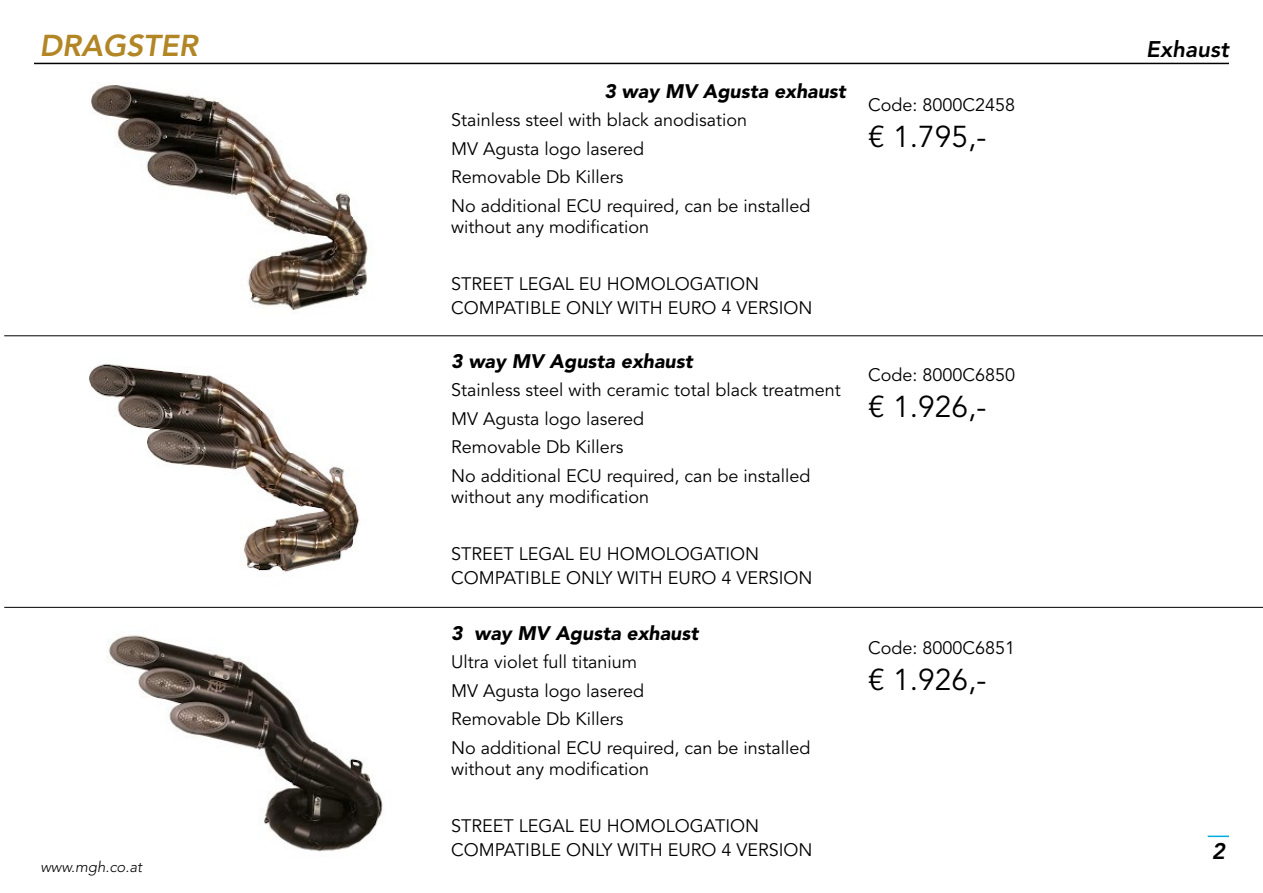
<style>
.page{position:relative;width:1263px;height:893px;background:#fff}
.page>*{position:absolute;margin:0;border:0;box-sizing:border-box;transform-origin:0 0}
.t1{font:30px "Avenir LT Std";color:#000}
.t2{font:italic 800 30px "Avenir LT Std";color:#b28525}
.t3{font:italic 800 22.5px "Avenir LT Std";color:#000}
.t4{font:italic 900 19.5px "Avenir LT Std";color:#000}
.t5{font:18px/28.5px "Avenir LT Std";color:#000}
.t6{font:italic 300 15px "Avenir LT Std";color:#000}
</style>
<div class="page">
<hr style="left:34px;top:63px;width:1195px;height:1px;background:#000">
<svg style="left:1208px;top:836px;width:21px;height:1px"></svg>
<hr style="left:4px;top:607px;width:1259px;height:1px;background:#000">
<hr style="left:4px;top:336px;width:1259px;height:1px;background:#000">
<img style="left:91px;top:85px;width:277px;height:228px">
<img style="left:89px;top:364px;width:271px;height:209px">
<img style="left:107px;top:635px;width:276px;height:217px">
<h1 class="t2" style="left:39px;top:28px;width:160px">DRAGSTER</h1>
<p class="t6" style="left:40px;top:858px;width:103px">www.mgh.co.at</p>
<p class="t4" style="left:604px;top:79px;width:243px">3 way MV Agusta exhaust</p>
<p class="t5" style="left:451px;top:106px;width:361px">Stainless steel with black anodisation<br>MV Agusta logo lasered<br>Removable Db Killers<br>No additional ECU required, can be installed</p>
<p class="t5" style="left:451px;top:213px;width:199px">without any modification</p>
<p class="t5" style="left:451px;top:272px;width:363px;line-height:24px">STREET LEGAL EU HOMOLOGATION<br>COMPATIBLE ONLY WITH EURO 4 VERSION</p>
<p class="t4" style="left:451px;top:349px;width:243px">3 way MV Agusta exhaust</p>
<p class="t5" style="left:451px;top:376px;width:391px">Stainless steel with ceramic total black treatment MV Agusta logo lasered<br>Removable Db Killers<br>No additional ECU required, can be installed</p>
<p class="t5" style="left:451px;top:483px;width:199px">without any modification</p>
<p class="t5" style="left:451px;top:542px;width:363px;line-height:24px">STREET LEGAL EU HOMOLOGATION<br>COMPATIBLE ONLY WITH EURO 4 VERSION</p>
<p class="t4" style="left:451px;top:621px;width:249px">3 way MV Agusta exhaust</p>
<p class="t5" style="left:451px;top:648px;width:361px">Ultra violet full titanium<br>MV Agusta logo lasered<br>Removable Db Killers<br>No additional ECU required, can be installed</p>
<p class="t5" style="left:451px;top:755px;width:199px">without any modification</p>
<p class="t5" style="left:451px;top:814px;width:363px;line-height:24px">STREET LEGAL EU HOMOLOGATION<br>COMPATIBLE ONLY WITH EURO 4 VERSION</p>
<p class="t5" style="left:868px;top:91px;width:149px">Code: 8000C2458</p>
<h1 class="t1" style="left:868px;top:120px;width:120px">€ 1.795,-</h1>
<p class="t5" style="left:868px;top:361px;width:149px">Code: 8000C6850</p>
<h1 class="t1" style="left:868px;top:390px;width:120px">€ 1.926,-</h1>
<p class="t5" style="left:868px;top:634px;width:149px">Code: 8000C6851</p>
<h1 class="t1" style="left:868px;top:662px;width:120px">€ 1.926,-</h1>
<p class="t3" style="left:1146px;top:36px;width:84px">Exhaust</p>
<p class="t3" style="left:1212px;top:837px;width:15px">2</p>
</div>
